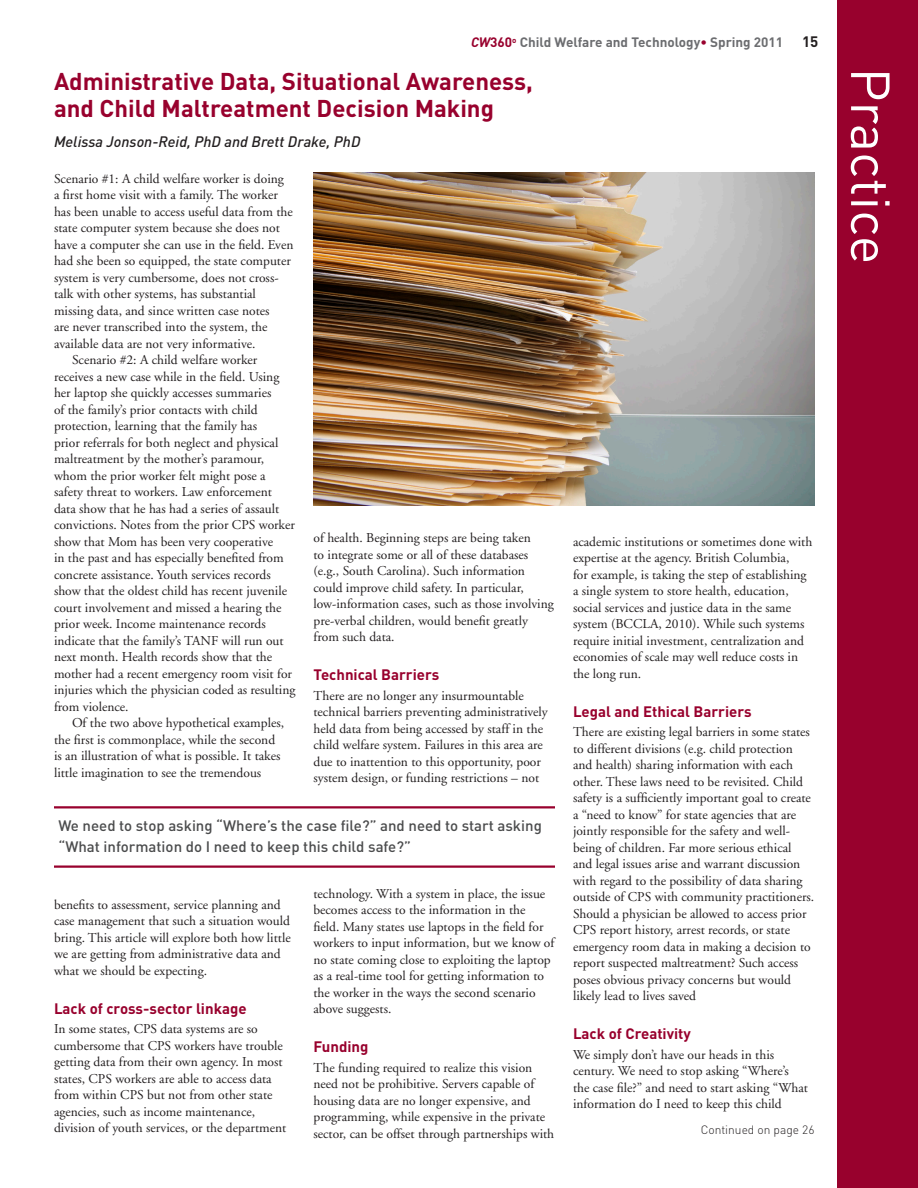
<style>
.page{position:relative;width:918px;height:1188px;background:#fff}
.page>*{position:absolute;margin:0;border:0;box-sizing:border-box;transform-origin:0 0}
.Sidebar_text_right{font:54px "DINOT";color:#fff}
.t1{font:700 24px/27px "DINOT";color:#98012d}
.pull_quote{font:500 15px/21px "DINOT";color:#4b4c4d}
.t2{font:700 15px "DINOT";color:#98012d}
.author{font:italic 500 15px "DINOT";color:#231f20}
.t3{font:700 15px "DINOT";color:#231f20}
.body_text_no_indent{font:13.5px/16.5px "Adobe Garamond";color:#231f20}
.Body_text{font:13.5px/16.5px "Adobe Garamond";color:#231f20}
.t4{font:700 13.5px "DINOT";color:#6c6d70}
.Cont__on_from{font:300 12px "DINOT";color:#231f20}
.s1{font-style:italic;color:#98012d}
.s2{color:#98012d}
</style>
<div class="page">
<div style="left:837px;top:0;width:81px;height:1188px;background:#98012d"></div>
<hr style="left:54px;top:806px;width:501px;height:2px;background:#98012d">
<hr style="left:54px;top:865px;width:501px;height:3px;background:#98012d">
<img style="left:314px;top:173px;width:500px;height:332px">
<p class="t4" style="left:471px;top:33px;width:314px"><span class="s1">CW</span><span class="s2">360</span><sup>o</sup> Child Welfare and Technology<span class="s2">•</span> Spring 2011</p>
<p class="t3" style="left:802px;top:32px;width:18px">15</p>
<h1 class="t1" style="left:54px;top:67px;width:480px">Administrative Data, Situational Awareness, and Child Maltreatment Decision Making</h1>
<p class="author" style="left:54px;top:132px;width:308px">Melissa Jonson-Reid, PhD and Brett Drake, PhD</p>
<p class="body_text_no_indent" style="left:54px;top:170px;width:241px">Scenario #1: A child welfare worker is doing<br>a first home visit with a family. The worker has been unable to access useful data from the state computer system because she does not have a computer she can use in the field. Even had she been so equipped, the state computer system is very cumbersome, does not cross&shy;talk with other systems, has substantial missing data, and since written case notes<br>are never transcribed into the system, the available data are not very informative.</p>
<p class="Body_text" style="left:54px;top:352px;width:243px;text-indent:18px">Scenario #2: A child welfare worker receives a new case while in the field. Using her laptop she quickly accesses summaries<br>of the family’s prior contacts with child protection, learning that the family has<br>prior referrals for both neglect and physical maltreatment by the mother’s paramour, whom the prior worker felt might pose a safety threat to workers. Law enforcement data show that he has had a series of assault convictions. Notes from the prior CPS worker show that Mom has been very cooperative<br>in the past and has especially benefited from concrete assistance. Youth services records show that the oldest child has recent juvenile court involvement and missed a hearing the prior week. Income maintenance records indicate that the family’s TANF will run out next month. Health records show that the mother had a recent emergency room visit for injuries which the physician coded as resulting from violence.</p>
<p class="Body_text" style="left:54px;top:715px;width:232px;text-indent:18px">Of the two above hypothetical examples, the first is commonplace, while the second is an illustration of what is possible. It takes little imagination to see the tremendous</p>
<p class="body_text_no_indent" style="left:314px;top:530px;width:242px">of health. Beginning steps are being taken<br>to integrate some or all of these databases (e.g., South Carolina). Such information could improve child safety. In particular, low-information cases, such as those involving pre-verbal children, would benefit greatly from such data.</p>
<h2 class="t2" style="left:314px;top:664px;width:127px">Technical Barriers</h2>
<p class="body_text_no_indent" style="left:314px;top:687px;width:236px">There are no longer any insurmountable technical barriers preventing administratively held data from being accessed by staff in the child welfare system. Failures in this area are due to inattention to this opportunity, poor system design, or funding restrictions – not</p>
<p class="body_text_no_indent" style="left:573px;top:534px;width:241px">academic institutions or sometimes done with expertise at the agency. British Columbia,<br>for example, is taking the step of establishing a single system to store health, education, social services and justice data in the same system (BCCLA, 2010). While such systems require initial investment, centralization and economies of scale may well reduce costs in the long run.</p>
<h2 class="t2" style="left:573px;top:701px;width:180px">Legal and Ethical Barriers</h2>
<p class="body_text_no_indent" style="left:573px;top:724px;width:243px">There are existing legal barriers in some states to different divisions (e.g. child protection and health) sharing information with each other. These laws need to be revisited. Child safety is a sufficiently important goal to create a “need to know” for state agencies that are jointly responsible for the safety and well&shy;being of children. Far more serious ethical and legal issues arise and warrant discussion with regard to the possibility of data sharing outside of CPS with community practitioners.<br>Should a physician be allowed to access prior CPS report history, arrest records, or state emergency room data in making a decision to report suspected maltreatment? Such access poses obvious privacy concerns but would likely lead to lives saved</p>
<h2 class="t2" style="left:573px;top:1024px;width:119px">Lack of Creativity</h2>
<p class="body_text_no_indent" style="left:573px;top:1047px;width:237px">We simply don’t have our heads in this century. We need to stop asking “Where’s the case file?” and need to start asking “What information do I need to keep this child</p>
<p class="Cont__on_from" style="left:701px;top:1122px;width:115px">Continued on page 26</p>
<p class="pull_quote" style="left:58px;top:814px;width:485px">We need to stop asking “Where’s the case file?” and need to start asking “What information do I need to keep this child safe?”</p>
<p class="body_text_no_indent" style="left:314px;top:885px;width:242px">technology. With a system in place, the issue becomes access to the information in the field. Many states use laptops in the field for workers to input information, but we know of no state coming close to exploiting the laptop as a real-time tool for getting information to the worker in the ways the second scenario above suggests.</p>
<h2 class="t2" style="left:314px;top:1036px;width:57px">Funding</h2>
<p class="body_text_no_indent" style="left:314px;top:1059px;width:242px">The funding required to realize this vision need not be prohibitive. Servers capable of housing data are no longer expensive, and programming, while expensive in the private sector, can be offset through partnerships with</p>
<p class="Body_text" style="left:54px;top:896px;width:238px">benefits to assessment, service planning and case management that such a situation would bring. This article will explore both how little we are getting from administrative data and what we should be expecting.</p>
<h2 class="t2" style="left:54px;top:998px;width:194px">Lack of cross-sector linkage</h2>
<p class="body_text_no_indent" style="left:54px;top:1021px;width:234px">In some states, CPS data systems are so cumbersome that CPS workers have trouble getting data from their own agency. In most states, CPS workers are able to access data from within CPS but not from other state agencies, such as income maintenance, division of youth services, or the department</p>
<p class="Sidebar_text_right" style="left:907px;top:68px;width:198px;rotate:90deg">Practice</p>
</div>
